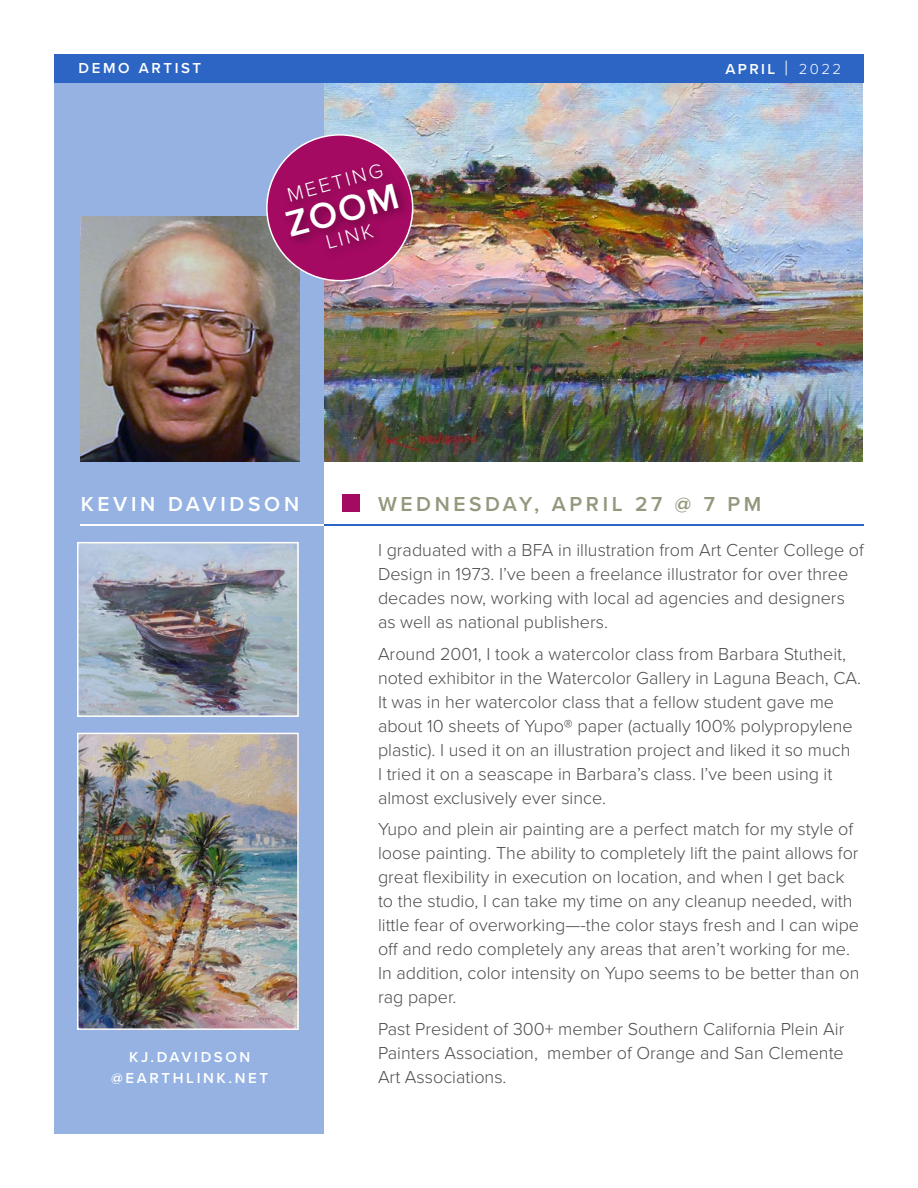
<style>
.page{position:relative;width:918px;height:1188px;background:#fff}
.page>*{position:absolute;margin:0;border:0;box-sizing:border-box;transform-origin:0 0}
.t1{font:600 37.35px "Proxima Nova";color:#fff}
.t2{font:600 21px "Proxima Nova";letter-spacing:.17em;color:#93987d}
.t3{font:600 21px "Proxima Nova";letter-spacing:.175em;color:#fff}
.t4{font:300 20.4px "Proxima Nova";color:#fff}
.t5{font:300 18px/24px "Proxima Nova";color:#4d4d4f}
.t6{font:600 15px/21px "Proxima Nova";letter-spacing:.175em;color:#fff;text-align:center}
.s1{font-weight:300;font-size:21px}
.s2{font-weight:300}
</style>
<div class="page">
<img style="left:324px;top:82px;width:539px;height:379px">
<div style="left:54px;top:54px;width:270px;height:1080px;background:#95b2e2"></div>
<img style="left:81px;top:217px;width:219px;height:244px">
<div style="left:54px;top:54px;width:810px;height:28px;background:#2d65c4"></div>
<hr style="left:81px;top:524px;width:243px;height:2px;background:#fff">
<div style="left:342px;top:494px;width:18px;height:17px;background:#a40a62"></div>
<hr style="left:324px;top:524px;width:540px;height:2px;background:#2d65c4">
<div style="left:267px;top:135px;width:146px;height:146px;background:#a40a62;border-radius:50%"></div>
<div style="left:280px;top:159px;width:131px;height:102px;background:#000;opacity:.4"></div>
<img style="left:80px;top:736px;width:216px;height:291px">
<div style="left:77px;top:733px;width:222px;height:297px;border:2px solid #fff"></div>
<img style="left:80px;top:545px;width:216px;height:169px">
<div style="left:77px;top:542px;width:222px;height:175px;border:2px solid #fff"></div>
<p class="t6" style="left:79px;top:57px;width:124px">DEMO ARTIST</p>
<p class="t6" style="left:725px;top:58px;width:117px">APRIL <span class="s1">|</span> <span class="s2">2022</span></p>
<p class="t4" style="left:284px;top:180px;width:100px;rotate:-15deg">MEETING</p>
<h1 class="t1" style="left:280px;top:198px;width:117px;rotate:-15deg">ZOOM</h1>
<p class="t4" style="left:322px;top:228px;width:50px;rotate:-15deg">LINK</p>
<p class="t3" style="left:81px;top:489px;width:220px">KEVIN DAVIDSON</p>
<p class="t6" style="left:111px;top:1046px;width:158px">KJ.DAVIDSON @EARTHLINK.NET</p>
<p class="t2" style="left:378px;top:489px;width:385px">WEDNESDAY, APRIL 27 @ 7 PM</p>
<p class="t5" style="left:378px;top:537px;width:488px">I graduated with a BFA in illustration from Art Center College of Design in 1973. I’ve been a freelance illustrator for over three decades now, working with local ad agencies and designers as well as national publishers.</p>
<p class="t5" style="left:378px;top:641px;width:485px">Around 2001, I took a watercolor class from Barbara Stutheit, noted exhibitor in the Watercolor Gallery in Laguna Beach, CA.<br>It was in her watercolor class that a fellow student gave me about 10 sheets of Yupo® paper (actually 100% polypropylene plastic). I used it on an illustration project and liked it so much<br>I tried it on a seascape in Barbara’s class. I’ve been using it almost exclusively ever since.</p>
<p class="t5" style="left:378px;top:816px;width:483px">Yupo and plein air painting are a perfect match for my style of loose painting. The ability to completely lift the paint allows for great flexibility in execution on location, and when I get back to the studio, I can take my time on any cleanup needed, with little fear of overworking—-the color stays fresh and I can wipe off and redo completely any areas that aren’t working for me.<br>In addition, color intensity on Yupo seems to be better than on rag paper.</p>
<p class="t5" style="left:378px;top:1016px;width:468px;text-align:justify">Past President of 300+ member Southern California Plein Air Painters Association, member of Orange and San Clemente Art Associations.</p>
</div>
